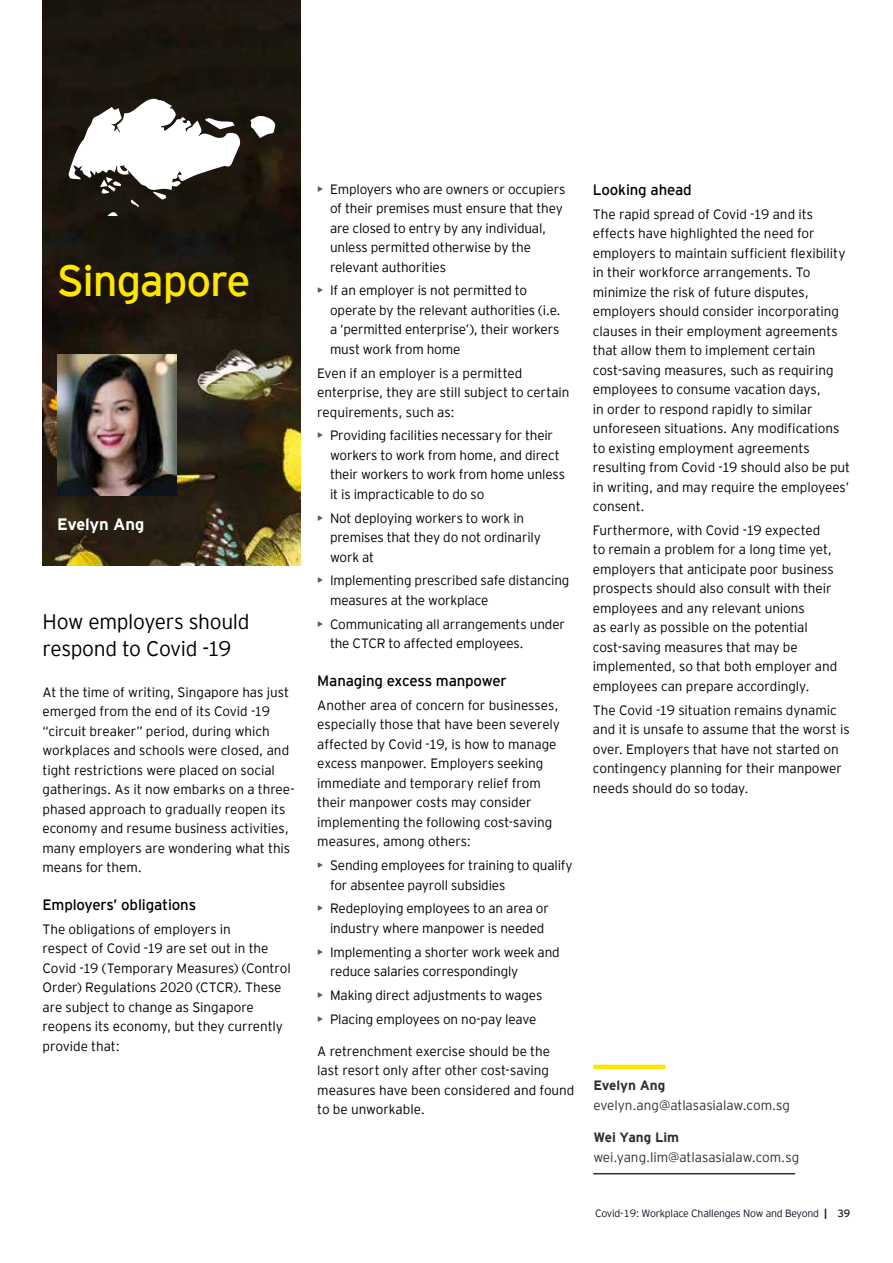
<style>
.page{position:relative;width:893px;height:1263px;background:#fff}
.page>*{position:absolute;margin:0;border:0;box-sizing:border-box;transform-origin:0 0}
.t1{font:43.65px "EY Interstate";letter-spacing:-.03em;color:#ffe600}
.t2{font:300 21px/27px "EY Interstate";letter-spacing:-.015em;color:#000}
.t3{font:700 16.5px "EY Interstate";letter-spacing:-.015em;color:#fff}
.t4{font:15px "EY Interstate";letter-spacing:-.01em;color:#000}
.t5{font:300 13.5px/19.5px "EY Interstate";letter-spacing:-.005em;color:#000}
.t6{font:300 13.5px "EY Interstate";letter-spacing:-.005em;color:#2e2e38}
.t7{font:700 13.5px "EY Interstate";letter-spacing:-.005em;color:#2e2e38}
.t8{font:300 10.5px "EY Interstate";letter-spacing:-.02em;color:#0a1627}
.s1{font-weight:400;color:#58595b}
.s2{font-weight:700}
.s3{font-weight:400}
</style>
<div class="page">
<img style="left:43px;top:0;width:257px;height:566px">
<img style="left:57px;top:354px;width:120px;height:141px">
<svg style="left:250px;top:114px;width:26px;height:24px"></svg>
<svg style="left:107px;top:211px;width:11px;height:5px"></svg>
<svg style="left:131px;top:200px;width:8px;height:7px"></svg>
<svg style="left:68px;top:99px;width:173px;height:101px"></svg>
<hr style="left:593px;top:1065px;width:72px;height:4px;background:#ffe600">
<hr style="left:593px;top:1173px;width:202px;height:1px;background:#2e2e38">
<h1 class="t1" style="left:57px;top:250px;width:195px">Singapore</h1>
<p class="t3" style="left:57px;top:512px;width:88px">Evelyn Ang</p>
<h2 class="t2" style="left:43px;top:607px;width:209px">How employers should respond to Covid -19</h2>
<p class="t5" style="left:43px;top:681px;width:254px">At the time of writing, Singapore has just emerged from the end of its Covid -19 “circuit breaker” period, during which workplaces and schools were closed, and tight restrictions were placed on social gatherings. As it now embarks on a three&shy;phased approach to gradually reopen its economy and resume business activities, many employers are wondering what this means for them.</p>
<p class="t4" style="left:43px;top:894px;width:155px">Employers’ obligations</p>
<p class="t5" style="left:43px;top:918px;width:250px">The obligations of employers in<br>respect of Covid -19 are set out in the Covid -19 (Temporary Measures) (Control Order) Regulations 2020 (CTCR). These are subject to change as Singapore reopens its economy, but they currently provide that:</p>
<p class="t5" style="left:330px;top:178px;width:237px;text-indent:-13px"><span class="s1">•</span> Employers who are owners or occupiers of their premises must ensure that they are closed to entry by any individual, unless permitted otherwise by the relevant authorities</p>
<p class="t5" style="left:330px;top:280px;width:232px;text-indent:-13px"><span class="s1">•</span> If an employer is not permitted to operate by the relevant authorities (i.e. a ‘permitted enterprise’), their workers must work from home</p>
<p class="t5" style="left:317px;top:362px;width:254px">Even if an employer is a permitted enterprise, they are still subject to certain requirements, such as:</p>
<p class="t5" style="left:330px;top:425px;width:236px;text-indent:-13px"><span class="s1">•</span> Providing facilities necessary for their workers to work from home, and direct their workers to work from home unless it is impracticable to do so</p>
<p class="t5" style="left:330px;top:507px;width:212px;text-indent:-13px"><span class="s1">•</span> Not deploying workers to work in premises that they do not ordinarily work at</p>
<p class="t5" style="left:330px;top:570px;width:241px;text-indent:-13px"><span class="s1">•</span> Implementing prescribed safe distancing measures at the workplace</p>
<p class="t5" style="left:330px;top:613px;width:236px;text-indent:-13px"><span class="s1">•</span> Communicating all arrangements under the CTCR to affected employees.</p>
<p class="t4" style="left:317px;top:670px;width:191px">Managing excess manpower</p>
<p class="t5" style="left:317px;top:695px;width:244px">Another area of concern for businesses, especially those that have been severely affected by Covid -19, is how to manage excess manpower. Employers seeking immediate and temporary relief from their manpower costs may consider implementing the following cost-saving measures, among others:</p>
<p class="t5" style="left:330px;top:855px;width:244px;text-indent:-13px"><span class="s1">•</span> Sending employees for training to qualify for absentee payroll subsidies</p>
<p class="t5" style="left:330px;top:898px;width:220px;text-indent:-13px"><span class="s1">•</span> Redeploying employees to an area or industry where manpower is needed</p>
<p class="t5" style="left:330px;top:941px;width:231px;text-indent:-13px"><span class="s1">•</span> Implementing a shorter work week and reduce salaries correspondingly</p>
<p class="t5" style="left:317px;top:985px;width:227px"><span class="s1">•</span> Making direct adjustments to wages</p>
<p class="t5" style="left:317px;top:1008px;width:221px"><span class="s1">•</span> Placing employees on no-pay leave</p>
<p class="t5" style="left:317px;top:1041px;width:259px">A retrenchment exercise should be the last resort only after other cost-saving measures have been considered and found to be unworkable.</p>
<p class="t4" style="left:593px;top:179px;width:100px">Looking ahead</p>
<p class="t5" style="left:593px;top:203px;width:259px">The rapid spread of Covid -19 and its effects have highlighted the need for employers to maintain sufficient flexibility in their workforce arrangements. To minimize the risk of future disputes, employers should consider incorporating clauses in their employment agreements that allow them to implement certain cost-saving measures, such as requiring employees to consume vacation days,<br>in order to respond rapidly to similar unforeseen situations. Any modifications to existing employment agreements resulting from Covid -19 should also be put in writing, and may require the employees’ consent.</p>
<p class="t5" style="left:593px;top:519px;width:246px">Furthermore, with Covid -19 expected<br>to remain a problem for a long time yet, employers that anticipate poor business prospects should also consult with their employees and any relevant unions<br>as early as possible on the potential cost-saving measures that may be implemented, so that both employer and employees can prepare accordingly.</p>
<p class="t5" style="left:593px;top:699px;width:258px">The Covid -19 situation remains dynamic and it is unsafe to assume that the worst is over. Employers that have not started on contingency planning for their manpower needs should do so today.</p>
<p class="t7" style="left:593px;top:1076px;width:74px">Evelyn Ang</p>
<p class="t6" style="left:593px;top:1095px;width:198px">evelyn.ang@atlasasialaw.com.sg</p>
<p class="t7" style="left:593px;top:1128px;width:87px">Wei Yang Lim</p>
<p class="t6" style="left:593px;top:1147px;width:207px">wei.yang.lim@atlasasialaw.com.sg</p>
<p class="t8" style="left:595px;top:1206px;width:257px">Covid-19: Workplace Challenges Now and Beyond <span class="s2">|</span> <span class="s3">39</span></p>
</div>
